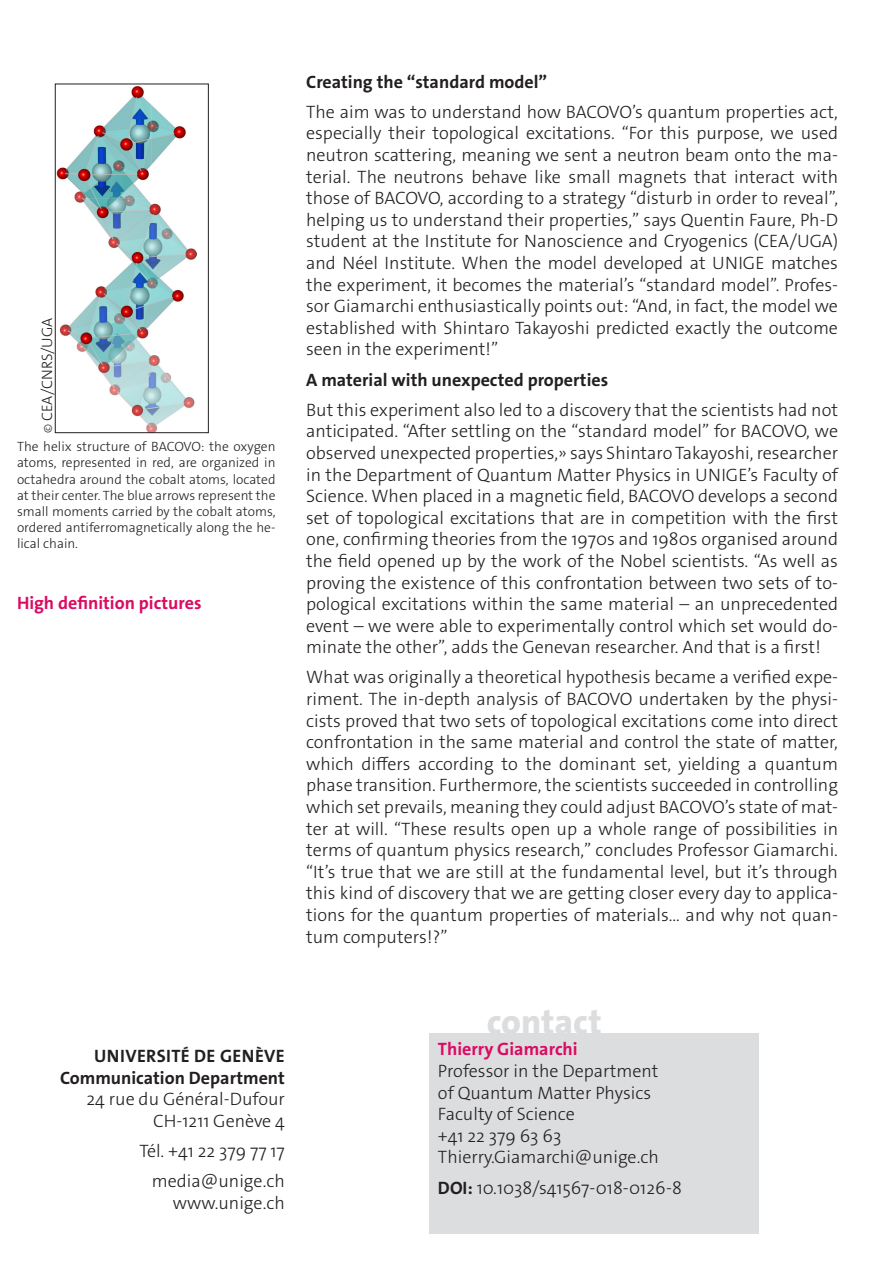
<style>
.page{position:relative;width:893px;height:1263px;background:#fff}
.page>*{position:absolute;margin:0;border:0;box-sizing:border-box;transform-origin:0 0}
._4__texte_courant{font:800 35.7px "The Sans Os F";color:#dcdddf}
._4__texte_courant-2{font:300 18px/21.6px "The Sans Os F";color:#231f20;text-align:justify}
.texte_courant{font:300 18px/21.6px "The Sans Os F";color:#231f20;text-align:right}
._4__texte_courant-3{font:700 18px "The Sans Os F";color:#231f20}
.t1{font:700 18px "The Sans Os F";color:#db0a62}
.texte_courant-2{font:700 18px "The Sans Os F";letter-spacing:.02em;color:#231f20}
.t2{font:300 15px "The Sans Os F";color:#231f20}
.t3{font:300 13.5px/16.2px "The Sans Os F";color:#231f20;text-align:justify}
.s1{font-size:12px}
.s2{font-weight:700}
.s3{font-weight:700;color:#db0a62}
</style>
<div class="page">
<div style="left:429px;top:1033px;width:330px;height:201px;background:#dcdddf"></div>
<img style="left:57px;top:86px;width:140px;height:345px">
<div style="left:55px;top:84px;width:154px;height:349px;border:1px solid #231f20"></div>
<p class="t2" style="left:38px;top:433px;width:116px;rotate:-90deg"><span class="s1">©</span> CEA/CNRS/UGA</p>
<p class="t3" style="left:17px;top:439px;width:260px">The helix structure of BACOVO: the oxygen atoms, represented in red, are organized in octahedra around the cobalt atoms, located at their center. The blue arrows represent the small moments carried by the cobalt atoms, ordered antiferromagnetically along the he&shy;lical chain.</p>
<p class="t1" style="left:17px;top:591px;width:186px">High definition pictures</p>
<p class="_4__texte_courant-3" style="left:306px;top:70px;width:243px">Creating the “standard model”</p>
<p class="_4__texte_courant-2" style="left:306px;top:101px;width:533px">The aim was to understand how BACOVO’s quantum properties act, especially their topological excitations. “For this purpose, we used neutron scattering, meaning we sent a neutron beam onto the ma&shy;terial. The neutrons behave like small magnets that interact with those of BACOVO, according to a strategy “disturb in order to reveal”, helping us to understand their properties,” says Quentin Faure, Ph-D student at the Institute for Nanoscience and Cryogenics (CEA/UGA) and Néel Institute. When the model developed at UNIGE matches the experiment, it becomes the material’s “standard model”. Profes&shy;sor Giamarchi enthusiastically points out: “And, in fact, the model we established with Shintaro Takayoshi predicted exactly the outcome seen in the experiment!”</p>
<p class="_4__texte_courant-3" style="left:306px;top:368px;width:304px">A material with unexpected properties</p>
<p class="_4__texte_courant-2" style="left:306px;top:399px;width:533px">But this experiment also led to a discovery that the scientists had not anticipated. “After settling on the “standard model” for BACOVO, we observed unexpected properties,» says Shintaro Takayoshi, researcher in the Department of Quantum Matter Physics in UNIGE’s Faculty of Science. When placed in a magnetic field, BACOVO develops a second set of topological excitations that are in competition with the first one, confirming theories from the 1970s and 1980s organised around the field opened up by the work of the Nobel scientists. “As well as proving the existence of this confrontation between two sets of to&shy;pological excitations within the same material – an unprecedented event – we were able to experimentally control which set would do&shy;minate the other”, adds the Genevan researcher. And that is a first!</p>
<p class="_4__texte_courant-2" style="left:306px;top:667px;width:533px">What was originally a theoretical hypothesis became a verified expe&shy;riment. The in-depth analysis of BACOVO undertaken by the physi&shy;cists proved that two sets of topological excitations come into direct confrontation in the same material and control the state of matter, which differs according to the dominant set, yielding a quantum phase transition. Furthermore, the scientists succeeded in controlling which set prevails, meaning they could adjust BACOVO’s state of mat&shy;ter at will. “These results open up a whole range of possibilities in terms of quantum physics research,” concludes Professor Giamarchi. “It’s true that we are still at the fundamental level, but it’s through this kind of discovery that we are getting closer every day to applica&shy;tions for the quantum properties of materials… and why not quan&shy;tum computers!?”</p>
<p class="texte_courant-2" style="left:94px;top:1044px;width:192px">UNIVERSITÉ DE GENÈVE</p>
<p class="texte_courant" style="left:60px;top:1067px;width:226px"><span class="s2">Communication Department<br></span>24 rue du Général-Dufour<br>CH-1211 Genève 4</p>
<p class="texte_courant" style="left:139px;top:1140px;width:147px">Tél. +41 22 379 77 17</p>
<p class="texte_courant" style="left:152px;top:1170px;width:135px">media@unige.ch www.unige.ch</p>
<p class="_4__texte_courant" style="left:487px;top:999px;width:116px">contact</p>
<p class="_4__texte_courant-2" style="left:438px;top:1039px;width:222px;text-align:left"><span class="s3">Thierry Giamarchi<br></span>Professor in the Department of Quantum Matter Physics<br>Faculty of Science<br>+41 22 379 63 63<br>Thierry.Giamarchi@unige.ch</p>
<p class="_4__texte_courant-2" style="left:438px;top:1177px;width:245px"><span class="s2">DOI:</span> 10.1038/s41567-018-0126-8</p>
</div>
